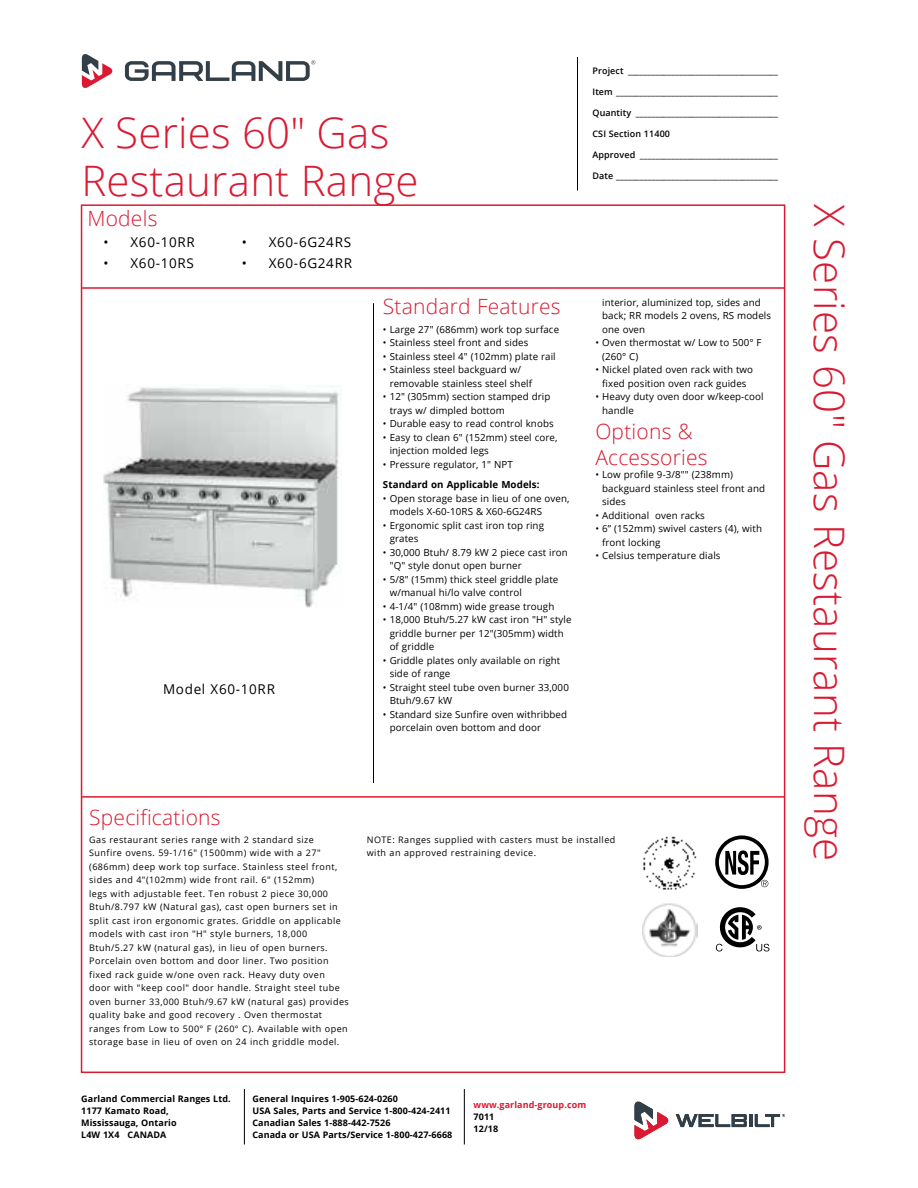
<style>
.page{position:relative;width:918px;height:1188px;background:#fff}
.page>*{position:absolute;margin:0;border:0;box-sizing:border-box;transform-origin:0 0}
.Side_Headers{font:300 42px "Open Sans";letter-spacing:.005em;color:#da1a32}
.Header_-_Main{font:300 42px/48px "Open Sans";letter-spacing:.005em;color:#da1a32}
.Header_-_Specs{font:300 21px "Open Sans";letter-spacing:.01em;color:#da1a32}
.t1{font:13.5px "Open Sans";letter-spacing:.05em;color:#000}
.t2{font:9.75px/13.5px "Open Sans";letter-spacing:.01em;color:#000}
.StandFeatures_on_App{font:700 9.75px "Open Sans";letter-spacing:.01em;color:#000}
.Specifications{font:9px/13.5px "Open Sans";letter-spacing:.05em;color:#000}
.t3{font:600 9px "Open Sans";letter-spacing:.01em;color:#000}
.Bottom_Signoff{font:700 9px/12px "Open Sans";letter-spacing:.01em;color:#000}
.Bottom_Signoff-2{font:700 9px "Open Sans";letter-spacing:.01em;color:#da1a32}
</style>
<div class="page">
<hr style="left:577px;top:57px;width:1px;height:133px;background:#000">
<svg style="left:82px;top:54px;width:31px;height:34px"></svg>
<svg style="left:125px;top:60px;width:190px;height:21px"></svg>
<hr style="left:464px;top:1089px;width:1px;height:55px;background:#000">
<hr style="left:244px;top:1089px;width:1px;height:55px;background:#000">
<svg style="left:676px;top:1114px;width:109px;height:13px"></svg>
<svg style="left:634px;top:1102px;width:35px;height:37px"></svg>
<hr style="left:373px;top:303px;width:1px;height:480px;background:#000">
<hr style="left:81px;top:287px;width:703px;height:2px;background:#da1a32">
<hr style="left:82px;top:796px;width:702px;height:2px;background:#da1a32">
<div style="left:715px;top:835px;width:54px;height:54px;border:4px solid #000;border-radius:50%"></div>
<svg style="left:725px;top:850px;width:43px;height:37px"></svg>
<img style="left:643px;top:836px;width:54px;height:54px">
<img style="left:642px;top:903px;width:56px;height:54px">
<svg style="left:716px;top:907px;width:54px;height:45px"></svg>
<img style="left:104px;top:386px;width:235px;height:222px">
<p class="t3" style="left:592px;top:64px;width:187px">Project ______________________________________</p>
<p class="t3" style="left:592px;top:85px;width:187px">Item _________________________________________</p>
<p class="t3" style="left:592px;top:106px;width:187px">Quantity ____________________________________</p>
<p class="t3" style="left:592px;top:127px;width:79px">CSI Section 11400</p>
<p class="t3" style="left:592px;top:148px;width:187px">Approved ___________________________________</p>
<p class="t3" style="left:592px;top:169px;width:187px">Date _________________________________________</p>
<p class="Header_-_Main" style="left:81px;top:107px;width:339px">X Series 60" Gas<br>Restaurant Range</p>
<p class="Header_-_Specs" style="left:87px;top:204px;width:72px">Models</p>
<p class="Side_Headers" style="left:858px;top:204px;width:658px;rotate:90deg">X Series 60" Gas Restaurant Range</p>
<p class="t1" style="left:104px;top:233px;width:93px">• X60-10RR</p>
<p class="t1" style="left:104px;top:254px;width:92px">• X60-10RS</p>
<p class="t1" style="left:242px;top:233px;width:111px">• X60-6G24RS</p>
<p class="t1" style="left:242px;top:254px;width:112px">• X60-6G24RR</p>
<p class="t2" style="left:602px;top:295px;width:171px">interior, aluminized top, sides and back; RR models 2 ovens, RS models one oven</p>
<p class="t2" style="left:602px;top:336px;width:161px;text-indent:-7px">• Oven thermostat w/ Low to 500° F (260° C)</p>
<p class="t2" style="left:595px;top:363px;width:159px;text-align:center">• Nickel plated oven rack with two fixed position oven rack guides</p>
<p class="t2" style="left:602px;top:390px;width:163px;text-indent:-7px">• Heavy duty oven door w/keep-cool handle</p>
<p class="Header_-_Specs" style="left:595px;top:417px;width:99px">Options &amp;</p>
<p class="Header_-_Specs" style="left:595px;top:443px;width:114px">Accessories</p>
<p class="t2" style="left:602px;top:468px;width:165px;text-indent:-7px">• Low profile 9-3/8"" (238mm) backguard stainless steel front and sides</p>
<p class="t2" style="left:595px;top:508px;width:111px">• Additional oven racks</p>
<p class="t2" style="left:602px;top:522px;width:161px;text-indent:-7px">• 6” (152mm) swivel casters (4), with front locking</p>
<p class="t2" style="left:595px;top:549px;width:127px">• Celsius temperature dials</p>
<p class="Header_-_Specs" style="left:383px;top:292px;width:179px">Standard Features</p>
<p class="t2" style="left:383px;top:322px;width:178px">• Large 27" (686mm) work top surface</p>
<p class="t2" style="left:383px;top:336px;width:147px">• Stainless steel front and sides</p>
<p class="t2" style="left:383px;top:349px;width:174px">• Stainless steel 4" (102mm) plate rail</p>
<p class="t2" style="left:390px;top:363px;width:144px;text-indent:-7px">• Stainless steel backguard w/ removable stainless steel shelf</p>
<p class="t2" style="left:390px;top:390px;width:162px;text-indent:-7px">• 12" (305mm) section stamped drip trays w/ dimpled bottom</p>
<p class="t2" style="left:383px;top:417px;width:172px">• Durable easy to read control knobs</p>
<p class="t2" style="left:390px;top:430px;width:169px;text-indent:-7px">• Easy to clean 6" (152mm) steel core, injection molded legs</p>
<p class="t2" style="left:383px;top:457px;width:132px">• Pressure regulator, 1" NPT</p>
<p class="StandFeatures_on_App" style="left:383px;top:478px;width:158px">Standard on Applicable Models:</p>
<p class="t2" style="left:390px;top:491px;width:181px;text-indent:-7px">• Open storage base in lieu of one oven, models X-60-10RS &amp; X60-6G24RS</p>
<p class="t2" style="left:390px;top:518px;width:156px;text-indent:-7px">• Ergonomic split cast iron top ring grates</p>
<p class="t2" style="left:390px;top:545px;width:180px;text-indent:-7px">• 30,000 Btuh/ 8.79 kW 2 piece cast iron "Q" style donut open burner</p>
<p class="t2" style="left:390px;top:572px;width:170px;text-indent:-7px">• 5/8" (15mm) thick steel griddle plate w/manual hi/lo valve control</p>
<p class="t2" style="left:383px;top:599px;width:173px">• 4-1/4" (108mm) wide grease trough</p>
<p class="t2" style="left:390px;top:613px;width:183px;text-indent:-7px">• 18,000 Btuh/5.27 kW cast iron "H" style griddle burner per 12"(305mm) width of griddle</p>
<p class="t2" style="left:390px;top:653px;width:172px;text-indent:-7px">• Griddle plates only available on right side of range</p>
<p class="t2" style="left:390px;top:680px;width:181px;text-indent:-7px">• Straight steel tube oven burner 33,000<br>Btuh/9.67 kW</p>
<p class="t2" style="left:390px;top:707px;width:179px;text-indent:-7px">• Standard size Sunfire oven withribbed porcelain oven bottom and door</p>
<p class="t1" style="left:163px;top:680px;width:113px">Model X60-10RR</p>
<p class="Header_-_Specs" style="left:89px;top:803px;width:133px">Specifications</p>
<p class="Specifications" style="left:89px;top:832px;width:261px">Gas restaurant series range with 2 standard size Sunfire ovens. 59-1/16" (1500mm) wide with a 27" (686mm) deep work top surface. Stainless steel front, sides and 4"(102mm) wide front rail. 6" (152mm)<br>legs with adjustable feet. Ten robust 2 piece 30,000<br>Btuh/8.797 kW (Natural gas), cast open burners set in split cast iron ergonomic grates. Griddle on applicable models with cast iron "H" style burners, 18,000<br>Btuh/5.27 kW (natural gas), in lieu of open burners.<br>Porcelain oven bottom and door liner. Two position fixed rack guide w/one oven rack. Heavy duty oven<br>door with "keep cool" door handle. Straight steel tube oven burner 33,000 Btuh/9.67 kW (natural gas) provides quality bake and good recovery . Oven thermostat ranges from Low to 500° F (260° C). Available with open storage base in lieu of oven on 24 inch griddle model.</p>
<p class="Specifications" style="left:367px;top:832px;width:250px">NOTE: Ranges supplied with casters must be installed with an approved restraining device.</p>
<p class="Bottom_Signoff" style="left:81px;top:1092px;width:151px">Garland Commercial Ranges Ltd.</p>
<p class="Bottom_Signoff" style="left:81px;top:1104px;width:97px">1177 Kamato Road,<br>Mississauga, Ontario<br>L4W 1X4 CANADA</p>
<p class="Bottom_Signoff" style="left:252px;top:1092px;width:147px">General Inquires 1-905-624-0260</p>
<p class="Bottom_Signoff" style="left:252px;top:1104px;width:201px">USA Sales, Parts and Service 1-800-424-2411<br>Canadian Sales 1-888-442-7526<br>Canada or USA Parts/Service 1-800-427-6668</p>
<p class="Bottom_Signoff-2" style="left:474px;top:1099px;width:114px">www.garland-group.com</p>
<p class="Bottom_Signoff" style="left:474px;top:1111px;width:22px">7011</p>
<p class="Bottom_Signoff" style="left:474px;top:1123px;width:26px">12/18</p>
</div>
